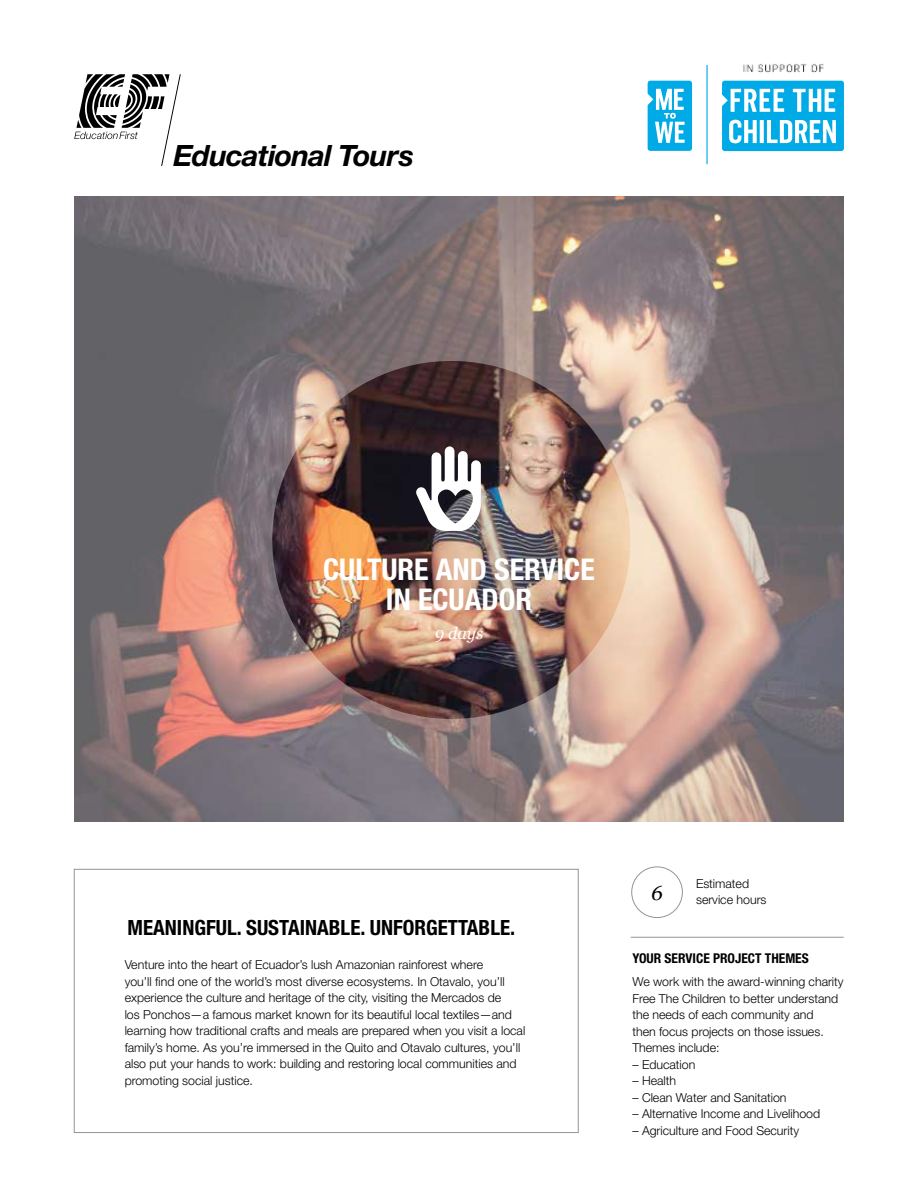
<style>
.page{position:relative;width:918px;height:1188px;background:#fff}
.page>*{position:absolute;margin:0;border:0;box-sizing:border-box;transform-origin:0 0}
.t1{font:700 condensed 30px/30px "Helvetica Neue LT Std";color:#fff;text-align:center}
.t2{font:italic 700 29.4px "Helvetica Neue LT Std";letter-spacing:-.03em;color:#000}
.t3{font:700 condensed 21px "Helvetica Neue LT Std";color:#000}
.t4{font:italic 20.55px "Georgia";color:#000}
.t5{font:italic 16.5px "Georgia";color:#fff}
.t6{font:700 condensed 13.5px "Helvetica Neue LT Std";color:#000}
.t7{font:300 12.3px/16.5px "Helvetica Neue LT Std";color:#000}
</style>
<div class="page">
<svg style="left:74px;top:74px;width:107px;height:92px"></svg>
<img style="left:73px;top:196px;width:771px;height:707px">
<hr style="left:631px;top:937px;width:213px;height:1px;background:#939598">
<svg style="left:648px;top:81px;width:44px;height:70px"></svg>
<img style="left:743px;top:64px;width:81px;height:9px">
<hr style="left:706px;top:65px;width:2px;height:99px;background:#00aae7">
<svg style="left:722px;top:81px;width:122px;height:70px"></svg>
<div style="left:632px;top:867px;width:51px;height:51px;border:1px solid #939598;border-radius:50%"></div>
<div style="left:74px;top:869px;width:504px;height:264px;border:1px solid #939598"></div>
<h2 class="t2" style="left:173px;top:137px;width:242px">Educational Tours</h2>
<h1 class="t1" style="left:323px;top:554px;width:273px">CULTURE AND SERVICE<br>IN ECUADOR</h1>
<h3 class="t5" style="left:435px;top:621px;width:50px">9 days</h3>
<h3 class="t3" style="left:128px;top:914px;width:389px">MEANINGFUL. SUSTAINABLE. UNFORGETTABLE.</h3>
<p class="t7" style="left:125px;top:957px;width:402px">Venture into the heart of Ecuador’s lush Amazonian rainforest where<br>you’ll find one of the world’s most diverse ecosystems. In Otavalo, you’ll experience the culture and heritage of the city, visiting the Mercados de<br>los Ponchos—a famous market known for its beautiful local textiles—and learning how traditional crafts and meals are prepared when you visit a local family’s home. As you’re immersed in the Quito and Otavalo cultures, you’ll also put your hands to work: building and restoring local communities and promoting social justice.</p>
<h3 class="t4" style="left:651px;top:878px;width:13px">6</h3>
<p class="t7" style="left:696px;top:875px;width:72px">Estimated service hours</p>
<p class="t6" style="left:632px;top:950px;width:178px">YOUR SERVICE PROJECT THEMES</p>
<p class="t7" style="left:632px;top:973px;width:213px">We work with the award-winning charity<br>Free The Children to better understand the needs of each community and<br>then focus projects on those issues.<br>Themes include:</p>
<p class="t7" style="left:632px;top:1056px;width:65px">– Education</p>
<p class="t7" style="left:632px;top:1072px;width:45px">– Health</p>
<p class="t7" style="left:632px;top:1089px;width:156px">– Clean Water and Sanitation</p>
<p class="t7" style="left:632px;top:1105px;width:189px">– Alternative Income and Livelihood</p>
<p class="t7" style="left:632px;top:1122px;width:168px">– Agriculture and Food Security</p>
</div>
